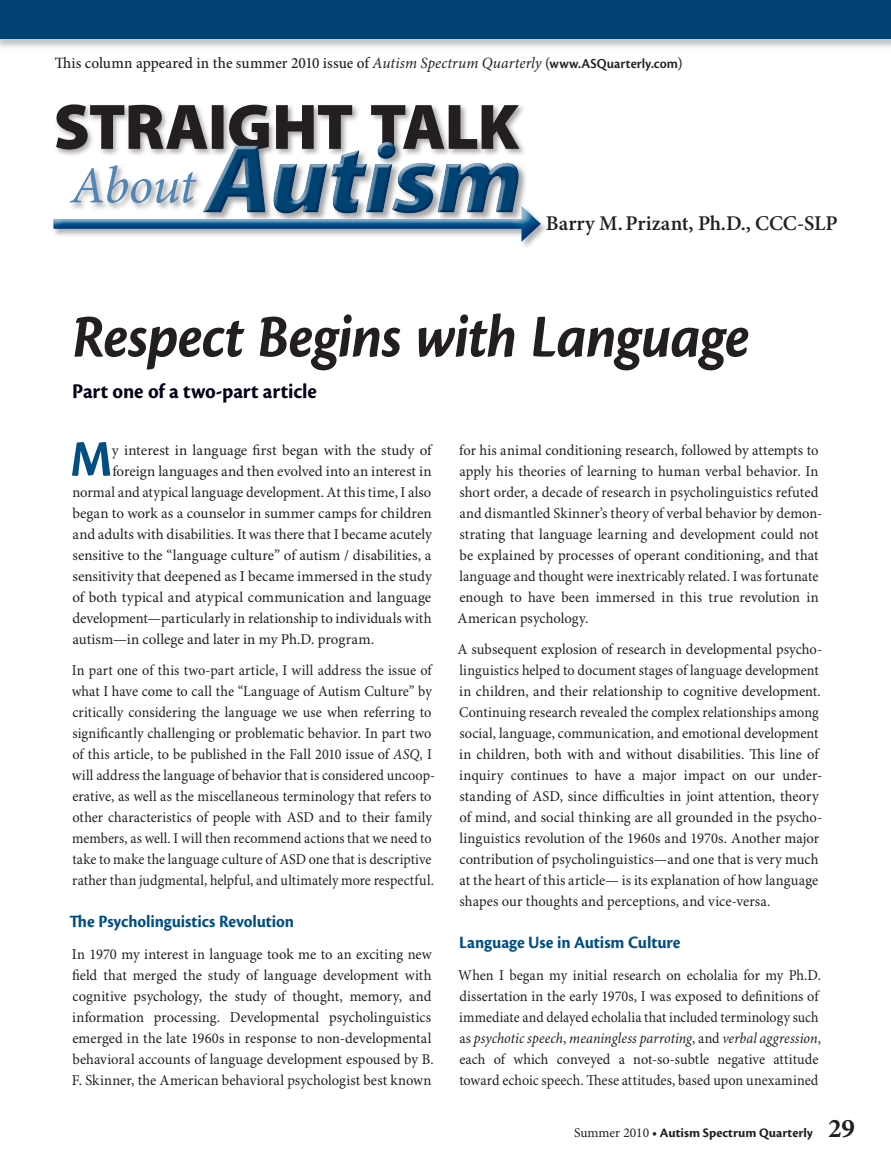
<style>
.page{position:relative;width:891px;height:1161px;background:#fff}
.page>*{position:absolute;margin:0;border:0;box-sizing:border-box;transform-origin:0 0}
.t1{font:italic 700 63px "Cronos Pro";letter-spacing:-.015em;color:#231f20;scale:.94 1}
.t2{font:700 53.25px "Cronos Pro";color:#004e82;scale:.96 1}
.t3{font:700 21.75px "Cronos Pro";letter-spacing:-.005em;color:#000219;scale:.96 1}
.t4{font:600 21px "Minion Pro";color:#231f20}
.t5{font:700 18px "Cronos Pro";letter-spacing:-.005em;color:#004e82;scale:.95 1}
.t6{font:500 15.75px "Minion Pro";letter-spacing:.005em;color:#231f20}
.t7{font:15px/21px "Minion Pro";color:#231f20}
.t8{font:15px/21px "Minion Pro";color:#231f20;scale:.95 1}
.t9{font:700 13.5px "Cronos Pro";color:#231f20}
.s1{font-weight:400;font-style:italic}
.s2{font-family:"Cronos Pro";font-weight:600;font-size:14.25px}
.s3{font-style:italic}
.s4{font-family:"Minion Pro";font-weight:400}
.s5{font-family:"Minion Pro";font-size:27px}
</style>
<div class="page">
<div style="left:0;top:0;width:891px;height:50px;background:#231f20;opacity:.25"></div>
<div style="left:0;top:0;width:891px;height:39px;background:#004373"></div>
<svg style="left:56px;top:104px;width:470px;height:101px"></svg>
<div style="left:52px;top:205px;width:491px;height:39px;background:#fff;opacity:.75"></div>
<div style="left:52px;top:217px;width:491px;height:27px;background:#0077c0;opacity:.75"></div>
<p class="t6" style="left:55px;top:53px;width:629px">This column appeared in the summer 2010 issue of <span class="s1">Autism Spectrum Quarterly</span> (<span class="s2">www.ASQuarterly.com</span>)</p>
<h3 class="t4" style="left:546px;top:211px;width:293px">Barry M.Prizant, Ph.D., CCC-SLP</h3>
<h1 class="t1" style="left:73px;top:300px;width:722px">Respect Begins with Language</h1>
<h3 class="t3" style="left:72px;top:379px;width:256px">Part one of a two-part article</h3>
<h2 class="t2" style="left:70px;top:428px;width:45px">M</h2>
<p class="t7" style="left:112px;top:440px;width:321px">y interest in language first began with the study of</p>
<p class="t7" style="left:112px;top:461px;width:321px">foreign languages and then evolved into an interest in</p>
<p class="t7" style="left:72px;top:482px;width:361px">normal and atypical language development. At this time, I also</p>
<p class="t7" style="left:73px;top:503px;width:361px">began to work as a counselor in summer camps for children</p>
<p class="t7" style="left:73px;top:524px;width:361px">and adults with disabilities. It was there that I became acutely</p>
<p class="t7" style="left:73px;top:545px;width:360px">sensitive to the “language culture” of autism / disabilities, a</p>
<p class="t7" style="left:73px;top:566px;width:361px">sensitivity that deepened as I became immersed in the study</p>
<p class="t7" style="left:72px;top:587px;width:360px">of both typical and atypical communication and language</p>
<p class="t7" style="left:72px;top:608px;width:361px">development—particularly in relationship to individuals with</p>
<p class="t7" style="left:73px;top:629px;width:303px">autism—in college and later in my Ph.D. program.</p>
<p class="t8" style="left:72px;top:660px;width:384px">In part one of this two-part article, I will address the issue of what I have come to call the “Language of Autism Culture” by critically considering the language we use when referring to significantly challenging or problematic behavior. In part two of this article, to be published in the Fall 2010 issue of <span class="s3">ASQ,</span> I will address the language of behavior that is considered uncoop&shy;erative, as well as the miscellaneous terminology that refers to other characteristics of people with ASD and to their family members, as well. I will then recommend actions that we need to take to make the language culture of ASD one that is descriptive rather than judgmental, helpful, and ultimately more respectful.</p>
<p class="t5" style="left:70px;top:911px;width:238px">The Psycholinguistics Revolution</p>
<p class="t7" style="left:72px;top:944px;width:364px">In 1970 my interest in language took me to an exciting new field that merged the study of language development with cognitive psychology, the study of thought, memory, and information processing. Developmental psycholinguistics emerged in the late 1960s in response to non-developmental behavioral accounts of language development espoused by B.<br>F. Skinner, the American behavioral psychologist best known</p>
<p class="t7" style="left:458px;top:440px;width:366px">for his animal conditioning research, followed by attempts to apply his theories of learning to human verbal behavior. In short order, a decade of research in psycholinguistics refuted and dismantled Skinner’s theory of verbal behavior by demon&shy;strating that language learning and development could not be explained by processes of operant conditioning, and that language and thought were inextricably related. I was fortunate enough to have been immersed in this true revolution in American psychology.</p>
<p class="t7" style="left:458px;top:639px;width:366px">A subsequent explosion of research in developmental psycho&shy;linguistics helped to document stages of language development in children, and their relationship to cognitive development.<br>Continuing research revealed the complex relationships among social, language, communication, and emotional development in children, both with and without disabilities. This line of inquiry continues to have a major impact on our under&shy;standing of ASD, since difficulties in joint attention, theory of mind, and social thinking are all grounded in the psycho&shy;linguistics revolution of the 1960s and 1970s. Another major contribution of psycholinguistics—and one that is very much at the heart of this article— is its explanation of how language shapes our thoughts and perceptions, and vice-versa.</p>
<p class="t5" style="left:459px;top:932px;width:234px">Language Use in Autism Culture</p>
<p class="t8" style="left:458px;top:965px;width:384px">When I began my initial research on echolalia for my Ph.D. dissertation in the early 1970s, I was exposed to definitions of immediate and delayed echolalia that included terminology such as <span class="s3">psychotic speech</span>, <span class="s3">meaningless parroting</span>, and <span class="s3">verbal aggression</span>, each of which conveyed a not-so-subtle negative attitude toward echoic speech. These attitudes, based upon unexamined</p>
<p class="t9" style="left:574px;top:1125px;width:282px"><span class="s4">Summer 2010</span> • Autism Spectrum Quarterly <span class="s5">29</span></p>
</div>
